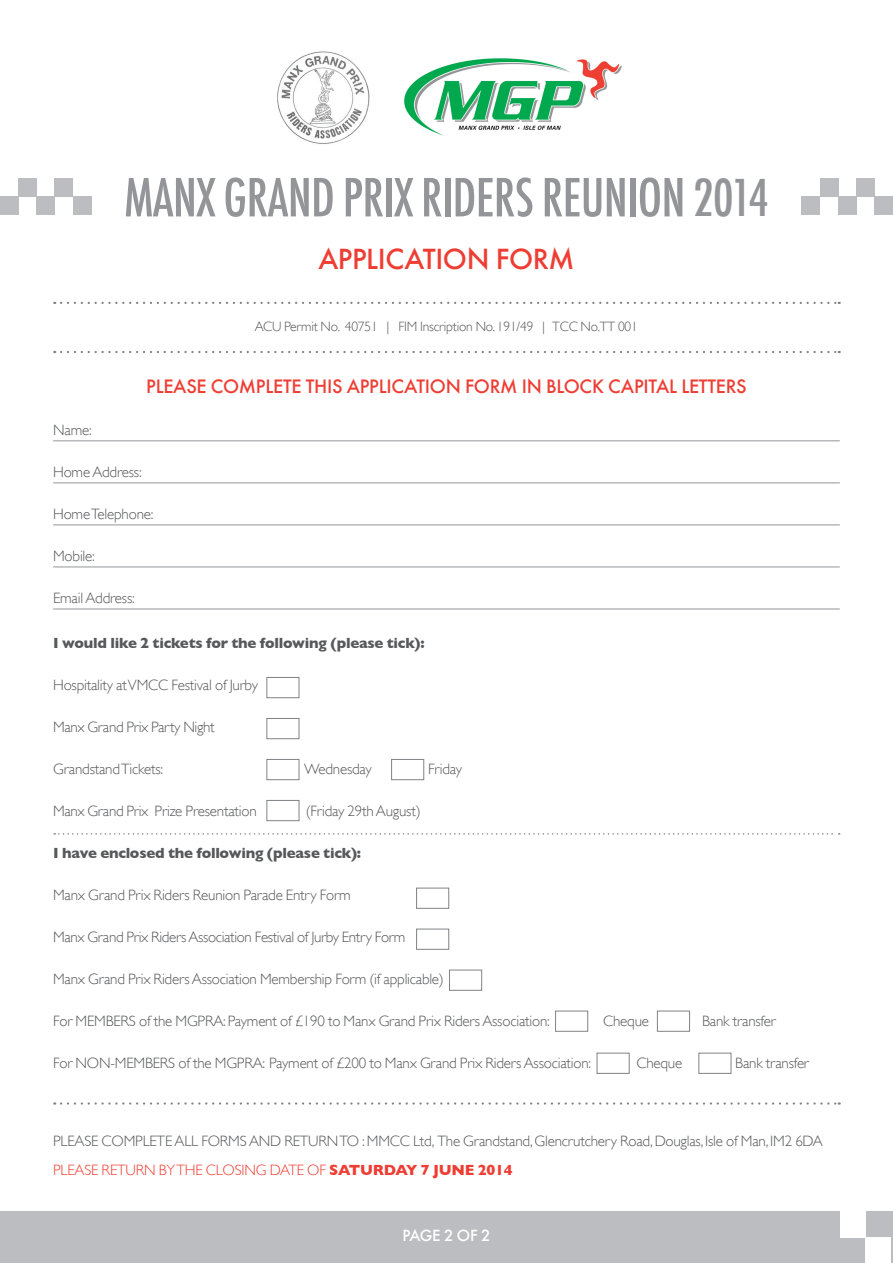
<style>
.page{position:relative;width:893px;height:1263px;background:#fff}
.page>*{position:absolute;margin:0;border:0;box-sizing:border-box;transform-origin:0 0}
.vmcc_header{font:500 condensed 51px "Futura";letter-spacing:-.01em;color:#939598}
.main{font:500 27px "Futura";letter-spacing:-.015em;color:#ee3e34}
.main-2{font:500 18px "Futura";letter-spacing:-.015em;color:#ee3e34}
.rider{font:300 15px "Gill Sans";letter-spacing:-.015em;color:#57585a}
.indent{font:300 15px "Gill Sans";letter-spacing:-.015em;color:#57585a}
.rider-2{font:700 15px "Gill Sans";letter-spacing:-.015em;color:#57585a}
.indent-2{font:300 15px "Gill Sans";letter-spacing:-.015em;color:#ee3e34}
.main-3{font:500 15px "Futura";letter-spacing:-.035em;color:#fff}
.main-4{font:300 15px "Gill Sans";color:#57585a}
.BODY{font:300 13.5px "Gill Sans";letter-spacing:-.015em;color:#57585a}
.s1{font-size:49.5px}
.s2{font-weight:700}
</style>
<div class="page">
<hr style="left:53px;top:482px;width:787px;height:1px;background:#939598">
<hr style="left:53px;top:524px;width:787px;height:1px;background:#939598">
<hr style="left:53px;top:567px;width:787px;height:1px;background:#939598">
<hr style="left:53px;top:609px;width:787px;height:1px;background:#939598">
<hr style="left:53px;top:440px;width:787px;height:1px;background:#939598">
<div style="left:0;top:1212px;width:893px;height:51px;background:#bcbdc0"></div>
<div style="left:840px;top:1201px;width:25px;height:36px;background:#fff"></div>
<div style="left:865px;top:1237px;width:26px;height:26px;background:#fff"></div>
<div style="left:820px;top:178px;width:18px;height:18px;background:#bcbdc0"></div>
<div style="left:838px;top:196px;width:18px;height:19px;background:#bcbdc0"></div>
<div style="left:856px;top:178px;width:19px;height:18px;background:#bcbdc0"></div>
<div style="left:875px;top:196px;width:18px;height:19px;background:#bcbdc0"></div>
<div style="left:801px;top:196px;width:19px;height:19px;background:#bcbdc0"></div>
<div style="left:18px;top:178px;width:19px;height:18px;background:#bcbdc0"></div>
<div style="left:37px;top:196px;width:18px;height:19px;background:#bcbdc0"></div>
<div style="left:55px;top:178px;width:18px;height:18px;background:#bcbdc0"></div>
<div style="left:73px;top:196px;width:18px;height:19px;background:#bcbdc0"></div>
<div style="left:0;top:196px;width:18px;height:19px;background:#bcbdc0"></div>
<img style="left:404px;top:58px;width:218px;height:78px">
<img style="left:277px;top:51px;width:93px;height:93px">
<svg style="left:61px;top:351px;width:779px;height:2px"></svg>
<svg style="left:61px;top:302px;width:779px;height:2px"></svg>
<div style="left:266px;top:759px;width:33px;height:21px;border:1px solid #808285"></div>
<div style="left:391px;top:759px;width:33px;height:21px;border:1px solid #808285"></div>
<div style="left:266px;top:800px;width:33px;height:21px;border:1px solid #808285"></div>
<div style="left:266px;top:718px;width:33px;height:21px;border:1px solid #808285"></div>
<div style="left:266px;top:677px;width:33px;height:21px;border:1px solid #808285"></div>
<div style="left:449px;top:970px;width:33px;height:21px;border:1px solid #808285"></div>
<div style="left:416px;top:929px;width:33px;height:21px;border:1px solid #808285"></div>
<div style="left:416px;top:888px;width:33px;height:21px;border:1px solid #808285"></div>
<div style="left:555px;top:1011px;width:33px;height:21px;border:1px solid #808285"></div>
<div style="left:657px;top:1011px;width:33px;height:21px;border:1px solid #808285"></div>
<svg style="left:61px;top:1102px;width:779px;height:3px"></svg>
<svg style="left:54px;top:833px;width:786px;height:2px"></svg>
<div style="left:597px;top:1053px;width:33px;height:21px;border:1px solid #808285"></div>
<div style="left:698px;top:1053px;width:33px;height:21px;border:1px solid #808285"></div>
<p class="vmcc_header" style="left:124px;top:165px;width:646px">MANX GRAND PRIX RIDERS REUNION <span class="s1">2014</span></p>
<p class="main" style="left:318px;top:240px;width:258px">APPLICATION FORM</p>
<p class="BODY" style="left:255px;top:319px;width:384px">ACU Permit No. 40751 | FIM Inscription No. 191/49 | TCC No.TT 001</p>
<p class="main-2" style="left:146px;top:374px;width:602px">PLEASE COMPLETE THIS APPLICATION FORM IN BLOCK CAPITAL LETTERS</p>
<p class="main-4" style="left:53px;top:422px;width:40px">Name:</p>
<p class="rider" style="left:53px;top:464px;width:90px">Home Address:</p>
<p class="rider" style="left:53px;top:506px;width:102px">Home Telephone:</p>
<p class="rider" style="left:53px;top:548px;width:43px">Mobile:</p>
<p class="rider" style="left:53px;top:590px;width:83px">Email Address:</p>
<p class="rider-2" style="left:53px;top:634px;width:373px">I would like 2 tickets for the following (please tick):</p>
<p class="rider" style="left:53px;top:677px;width:206px">Hospitality at VMCC Festival of Jurby</p>
<p class="rider" style="left:53px;top:719px;width:163px">Manx Grand Prix Party Night</p>
<p class="rider" style="left:53px;top:761px;width:112px">Grandstand Tickets:</p>
<p class="rider" style="left:304px;top:761px;width:69px">Wednesday</p>
<p class="rider" style="left:428px;top:761px;width:35px">Friday</p>
<p class="rider" style="left:53px;top:803px;width:205px">Manx Grand Prix Prize Presentation</p>
<p class="rider" style="left:306px;top:803px;width:116px">(Friday 29th August)</p>
<p class="rider-2" style="left:53px;top:844px;width:309px">I have enclosed the following (please tick):</p>
<p class="rider" style="left:53px;top:887px;width:299px">Manx Grand Prix Riders Reunion Parade Entry Form</p>
<p class="rider" style="left:53px;top:929px;width:354px">Manx Grand Prix Riders Association Festival of Jurby Entry Form</p>
<p class="rider" style="left:53px;top:971px;width:392px">Manx Grand Prix Riders Association Membership Form (if applicable)</p>
<p class="rider" style="left:53px;top:1013px;width:498px">For MEMBERS of the MGPRA: Payment of £190 to Manx Grand Prix Riders Association:</p>
<p class="rider" style="left:603px;top:1013px;width:47px">Cheque</p>
<p class="rider" style="left:702px;top:1013px;width:75px">Bank transfer</p>
<p class="rider" style="left:53px;top:1055px;width:539px">For NON-MEMBERS of the MGPRA: Payment of £200 to Manx Grand Prix Riders Association:</p>
<p class="rider" style="left:636px;top:1055px;width:47px">Cheque</p>
<p class="rider" style="left:735px;top:1055px;width:75px">Bank transfer</p>
<p class="indent" style="left:53px;top:1132px;width:771px">PLEASE COMPLETE ALL FORMS AND RETURN TO : MMCC Ltd, The Grandstand, Glencrutchery Road, Douglas, Isle of Man, IM2 6DA</p>
<p class="indent-2" style="left:53px;top:1162px;width:461px">PLEASE RETURN BY THE CLOSING DATE OF <span class="s2">SATURDAY 7 JUNE 2014</span></p>
<p class="main-3" style="left:402px;top:1225px;width:90px">PAGE 2 OF 2</p>
</div>
